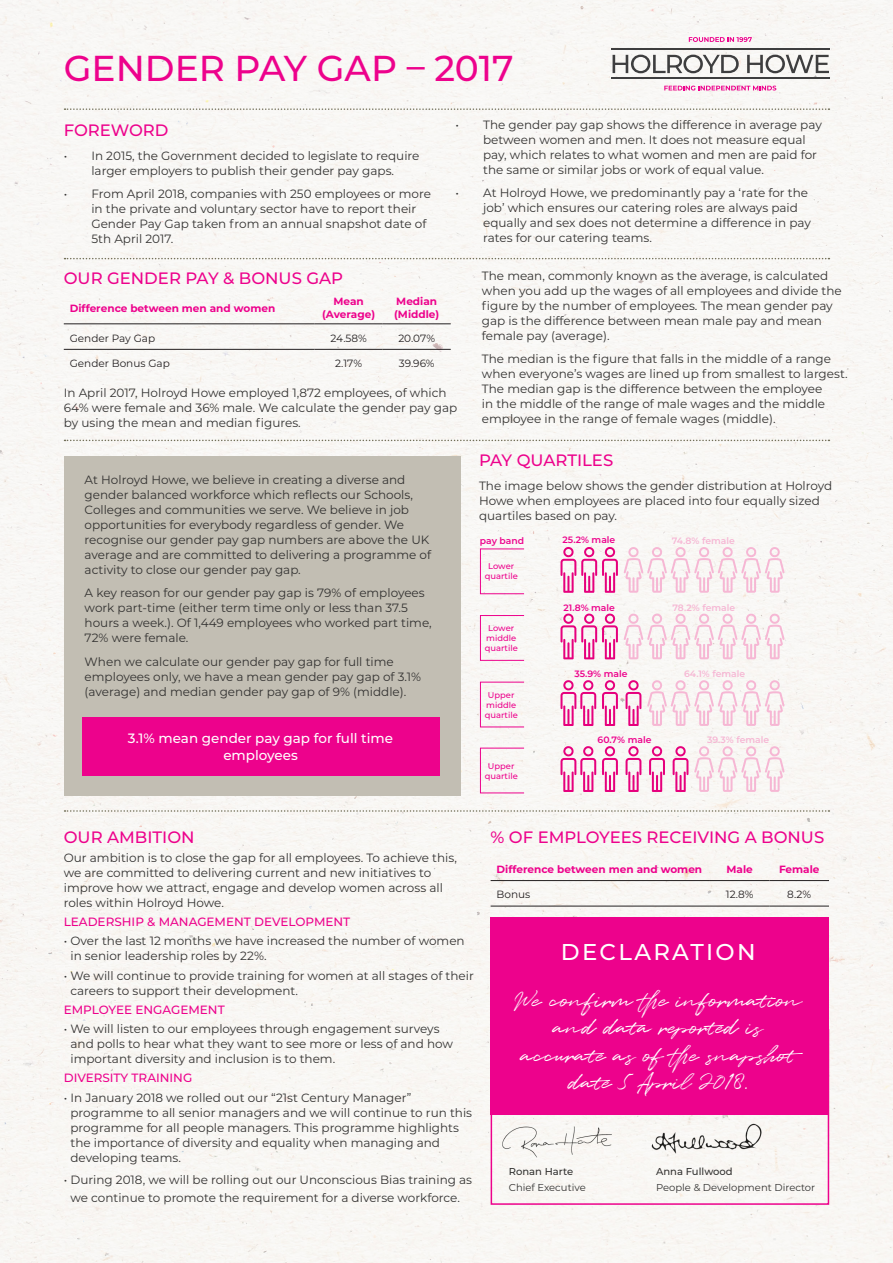
<style>
.page{position:relative;width:893px;height:1263px;background:#f8f7f4}
.page>*{position:absolute;margin:0;border:0;box-sizing:border-box;transform-origin:0 0}
.t1{font:500 36px "Montserrat";color:#ed028c}
.t2{font:22.8px/27.5px "Quentin";color:#fff;text-align:center}
.t3{font:500 22.8px "Montserrat";letter-spacing:.1em;color:#fff}
.t4{font:500 16.5px "Montserrat";color:#ed028c}
.t5{font:500 13.5px/16.2px "Montserrat";color:#fff;text-align:center}
.t6{font:12px/15px "Montserrat";color:#333231}
.t7{font:500 12px "Montserrat";color:#ed028c}
.t8{font:700 10.5px "Montserrat";color:#ed028c}
.t9{font:10.5px "Montserrat";color:#231f20}
.t10{font:10.05px "Montserrat";color:#333231}
.t11{font:500 10.05px "Montserrat";color:#333231}
.t12{font:600 9.3px "Montserrat";color:#f6b7d4}
.t13{font:600 9.3px "Montserrat";color:#ed028c}
.t14{font:500 8.4px/10.1px "Montserrat";color:#ed028c;text-align:center}
</style>
<div class="page">
<svg style="left:613px;top:55px;width:126px;height:18px"></svg>
<svg style="left:747px;top:55px;width:82px;height:18px"></svg>
<svg style="left:689px;top:37px;width:63px;height:5px"></svg>
<svg style="left:664px;top:86px;width:112px;height:5px"></svg>
<hr style="left:611px;top:77px;width:218px;height:2px;background:#3e3e3f">
<hr style="left:611px;top:48px;width:218px;height:1px;background:#3e3e3f">
<div style="left:64px;top:456px;width:396px;height:339px;background:#c2beb3"></div>
<svg style="left:65px;top:258px;width:764px;height:1px"></svg>
<svg style="left:65px;top:440px;width:764px;height:1px"></svg>
<svg style="left:65px;top:108px;width:764px;height:2px"></svg>
<svg style="left:65px;top:810px;width:764px;height:2px"></svg>
<div style="left:82px;top:717px;width:357px;height:58px;background:#ed028c"></div>
<hr style="left:64px;top:323px;width:251px;height:1px;background:#231f20">
<hr style="left:315px;top:323px;width:68px;height:1px;background:#231f20">
<hr style="left:383px;top:323px;width:68px;height:1px;background:#231f20">
<hr style="left:64px;top:349px;width:251px;height:1px;background:#231f20">
<hr style="left:315px;top:349px;width:68px;height:1px;background:#231f20">
<hr style="left:383px;top:349px;width:68px;height:1px;background:#231f20">
<hr style="left:491px;top:880px;width:219px;height:1px;background:#231f20">
<hr style="left:710px;top:880px;width:59px;height:1px;background:#231f20">
<hr style="left:769px;top:880px;width:60px;height:1px;background:#231f20">
<hr style="left:491px;top:906px;width:219px;height:1px;background:#231f20">
<hr style="left:710px;top:906px;width:59px;height:1px;background:#231f20">
<hr style="left:769px;top:906px;width:60px;height:1px;background:#231f20">
<svg style="left:624px;top:547px;width:161px;height:46px"></svg>
<svg style="left:560px;top:547px;width:58px;height:46px"></svg>
<svg style="left:624px;top:613px;width:161px;height:46px"></svg>
<svg style="left:647px;top:680px;width:138px;height:46px"></svg>
<svg style="left:560px;top:680px;width:36px;height:46px"></svg>
<svg style="left:602px;top:680px;width:16px;height:46px"></svg>
<svg style="left:626px;top:680px;width:15px;height:46px"></svg>
<svg style="left:694px;top:746px;width:91px;height:46px"></svg>
<svg style="left:560px;top:746px;width:36px;height:46px"></svg>
<svg style="left:602px;top:746px;width:16px;height:46px"></svg>
<svg style="left:626px;top:746px;width:15px;height:46px"></svg>
<svg style="left:649px;top:746px;width:16px;height:46px"></svg>
<svg style="left:673px;top:746px;width:15px;height:46px"></svg>
<div style="left:480px;top:615px;width:44px;height:46px;border:1px solid #ed028c"></div>
<svg style="left:560px;top:613px;width:58px;height:46px"></svg>
<div style="left:491px;top:917px;width:338px;height:197px;background:#ed028c"></div>
<div style="left:491px;top:1029px;width:338px;height:176px;border:2px solid #ed028c"></div>
<img style="left:495px;top:1114px;width:127px;height:51px">
<img style="left:643px;top:1118px;width:129px;height:42px">
<p class="t1" style="left:64px;top:43px;width:451px">GENDER PAY GAP – 2017</p>
<p class="t4" style="left:64px;top:119px;width:106px">FOREWORD</p>
<p class="t6" style="left:64px;top:148px;width:357px;text-align:center">• In 2015, the Government decided to legislate to require larger employers to publish their gender pay gaps.</p>
<p class="t6" style="left:91px;top:186px;width:341px;text-indent:-28px">• From April 2018, companies with 250 employees or more in the private and voluntary sector have to report their Gender Pay Gap taken from an annual snapshot date of 5th April 2017.</p>
<p class="t6" style="left:483px;top:117px;width:340px;text-indent:-28px">• The gender pay gap shows the difference in average pay between women and men. It does not measure equal pay, which relates to what women and men are paid for the same or similar jobs or work of equal value.</p>
<p class="t6" style="left:483px;top:185px;width:329px;text-indent:-28px">• At Holroyd Howe, we predominantly pay a ‘rate for the job’ which ensures our catering roles are always paid equally and sex does not determine a difference in pay rates for our catering teams.</p>
<p class="t4" style="left:64px;top:267px;width:281px">OUR GENDER PAY &amp; BONUS GAP</p>
<p class="t8" style="left:70px;top:300px;width:207px">Difference between men and women</p>
<p class="t8" style="left:334px;top:294px;width:32px">Mean</p>
<p class="t8" style="left:322px;top:306px;width:54px">(Average)</p>
<p class="t8" style="left:396px;top:294px;width:42px">Median</p>
<p class="t8" style="left:394px;top:306px;width:47px">(Middle)</p>
<p class="t9" style="left:70px;top:331px;width:87px">Gender Pay Gap</p>
<p class="t9" style="left:330px;top:331px;width:38px">24.58%</p>
<p class="t9" style="left:398px;top:331px;width:38px">20.07%</p>
<p class="t9" style="left:70px;top:356px;width:102px">Gender Bonus Gap</p>
<p class="t9" style="left:335px;top:356px;width:28px">2.17%</p>
<p class="t9" style="left:399px;top:356px;width:37px">39.96%</p>
<p class="t6" style="left:64px;top:385px;width:395px">In April 2017, Holroyd Howe employed 1,872 employees, of which<br>64% were female and 36% male. We calculate the gender pay gap by using the mean and median figures.</p>
<p class="t6" style="left:85px;top:472px;width:348px">At Holroyd Howe, we believe in creating a diverse and gender balanced workforce which reflects our Schools, Colleges and communities we serve. We believe in job opportunities for everybody regardless of gender. We recognise our gender pay gap numbers are above the UK average and are committed to delivering a programme of activity to close our gender pay gap.</p>
<p class="t6" style="left:85px;top:585px;width:349px">A key reason for our gender pay gap is 79% of employees work part-time (either term time only or less than 37.5 hours a week.). Of 1,449 employees who worked part time, 72% were female.</p>
<p class="t6" style="left:85px;top:654px;width:338px">When we calculate our gender pay gap for full time employees only, we have a mean gender pay gap of 3.1% (average) and median gender pay gap of 9% (middle).</p>
<p class="t5" style="left:128px;top:730px;width:267px">3.1% mean gender pay gap for full time employees</p>
<p class="t6" style="left:482px;top:268px;width:361px">The mean, commonly known as the average, is calculated when you add up the wages of all employees and divide the figure by the number of employees. The mean gender pay gap is the difference between mean male pay and mean female pay (average).</p>
<p class="t6" style="left:482px;top:351px;width:367px">The median is the figure that falls in the middle of a range when everyone’s wages are lined up from smallest to largest.<br>The median gap is the difference between the employee<br>in the middle of the range of male wages and the middle employee in the range of female wages (middle).</p>
<p class="t4" style="left:479px;top:449px;width:136px">PAY QUARTILES</p>
<p class="t6" style="left:479px;top:478px;width:355px">The image below shows the gender distribution at Holroyd<br>Howe when employees are placed into four equally sized quartiles based on pay.</p>
<p class="t13" style="left:480px;top:534px;width:46px">pay band</p>
<p class="t13" style="left:563px;top:533px;width:54px">25.2% male</p>
<p class="t14" style="left:485px;top:561px;width:35px">Lower quartile</p>
<p class="t14" style="left:485px;top:622px;width:35px">Lower middle quartile</p>
<p class="t14" style="left:485px;top:689px;width:35px">Upper middle quartile</p>
<p class="t14" style="left:485px;top:760px;width:35px">Upper quartile</p>
<p class="t13" style="left:563px;top:601px;width:53px">21.8% male</p>
<p class="t13" style="left:574px;top:667px;width:54px">35.9% male</p>
<p class="t13" style="left:598px;top:733px;width:55px">60.7% male</p>
<p class="t12" style="left:672px;top:534px;width:64px">74.8% female</p>
<p class="t12" style="left:672px;top:601px;width:64px">78.2% female</p>
<p class="t12" style="left:684px;top:667px;width:63px">64.1% female</p>
<p class="t12" style="left:707px;top:733px;width:63px">39.3% female</p>
<p class="t4" style="left:64px;top:825px;width:132px">OUR AMBITION</p>
<p class="t6" style="left:64px;top:850px;width:395px">Our ambition is to close the gap for all employees. To achieve this, we are committed to delivering current and new initiatives to improve how we attract, engage and develop women across all roles within Holroyd Howe.</p>
<p class="t7" style="left:64px;top:913px;width:288px">LEADERSHIP &amp; MANAGEMENT DEVELOPMENT</p>
<p class="t6" style="left:70px;top:933px;width:396px;text-indent:-7px">• Over the last 12 months we have increased the number of women in senior leadership roles by 22%.</p>
<p class="t6" style="left:70px;top:967px;width:405px;text-indent:-7px">• We will continue to provide training for women at all stages of their careers to support their development.</p>
<p class="t7" style="left:64px;top:1001px;width:162px">EMPLOYEE ENGAGEMENT</p>
<p class="t6" style="left:70px;top:1021px;width:384px;text-indent:-7px">• We will listen to our employees through engagement surveys and polls to hear what they want to see more or less of and how important diversity and inclusion is to them.</p>
<p class="t7" style="left:64px;top:1070px;width:130px">DIVERSITY TRAINING</p>
<p class="t6" style="left:70px;top:1089px;width:403px;text-indent:-7px">• In January 2018 we rolled out our “21st Century Manager” programme to all senior managers and we will continue to run this programme for all people managers. This programme highlights the importance of diversity and equality when managing and developing teams.</p>
<p class="t6" style="left:64px;top:1170px;width:410px;line-height:18px;text-align:center">• During 2018, we will be rolling out our Unconscious Bias training as we continue to promote the requirement for a diverse workforce.</p>
<p class="t4" style="left:491px;top:825px;width:335px">% OF EMPLOYEES RECEIVING A BONUS</p>
<p class="t8" style="left:497px;top:861px;width:207px">Difference between men and women</p>
<p class="t8" style="left:727px;top:861px;width:28px">Male</p>
<p class="t8" style="left:779px;top:861px;width:42px">Female</p>
<p class="t9" style="left:497px;top:887px;width:35px">Bonus</p>
<p class="t9" style="left:726px;top:887px;width:29px">12.8%</p>
<p class="t9" style="left:787px;top:887px;width:25px">8.2%</p>
<p class="t3" style="left:561px;top:936px;width:196px">DECLARATION</p>
<p class="t2" style="left:515px;top:988px;width:289px">We confirm the information and data reported is</p>
<p class="t2" style="left:521px;top:1042px;width:288px">accurate as of the snapshot date 5 April 2018.</p>
<p class="t11" style="left:509px;top:1165px;width:66px">Ronan Harte</p>
<p class="t10" style="left:509px;top:1180px;width:78px">Chief Executive</p>
<p class="t11" style="left:656px;top:1165px;width:78px">Anna Fullwood</p>
<p class="t10" style="left:656px;top:1180px;width:161px">People &amp; Development Director</p>
</div>
